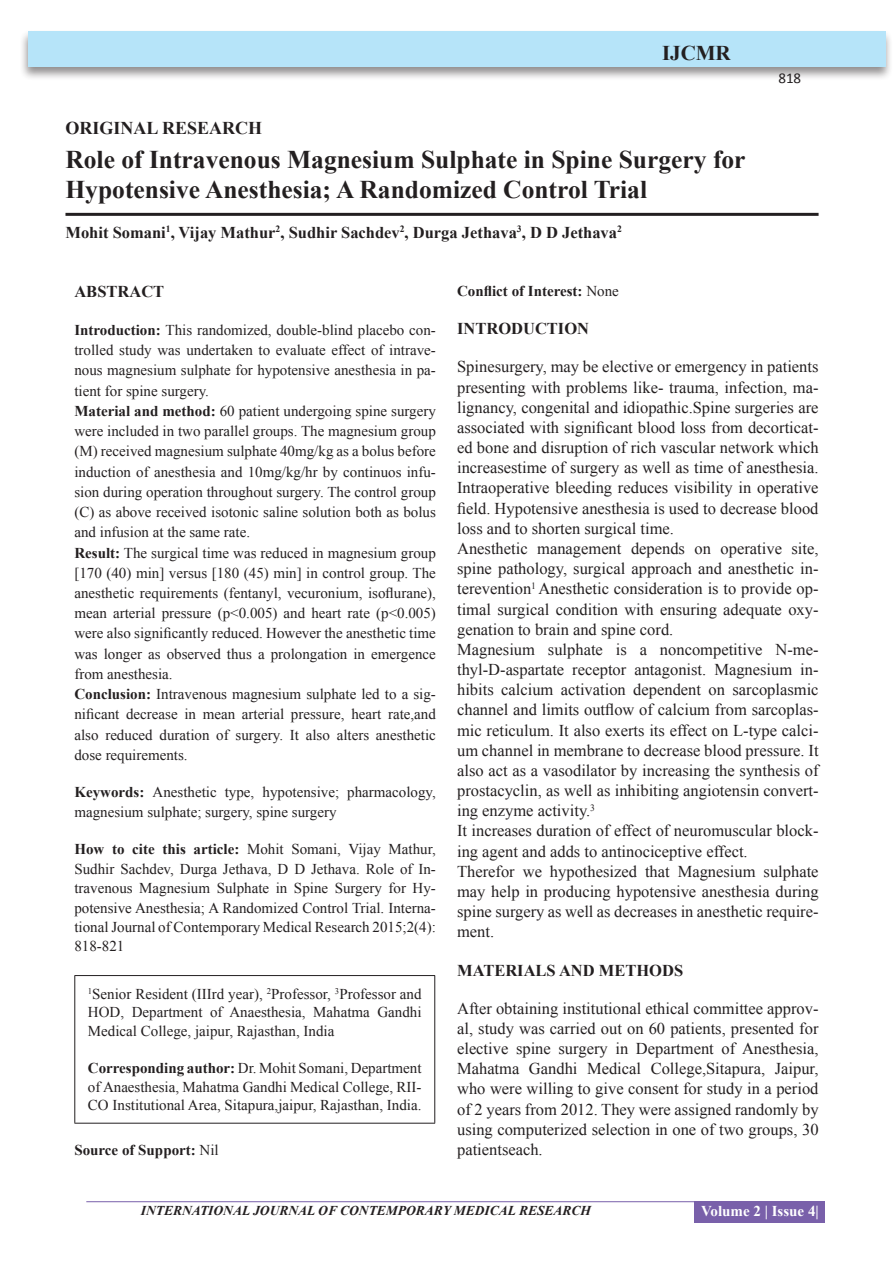
<style>
.page{position:relative;width:893px;height:1263px;background:#fff}
.page>*{position:absolute;margin:0;border:0;box-sizing:border-box;transform-origin:0 0}
.A_Title_New{font:700 25.5px/30px "Times New Roman";color:#231f20}
.t1{font:700 21px "Times New Roman";color:#231f20}
.AT_new{font:700 18px "Times New Roman";color:#231f20}
.TX_New{font:16.5px/20.2px "Times New Roman";color:#231f20;text-align:justify}
.AU-New{font:700 16.5px "Times New Roman";color:#231f20}
.H1_New{font:700 16.5px "Times New Roman";color:#231f20}
.ABS_new{font:700 16.5px "Times New Roman";color:#231f20}
.ABS_TEXT_New{font:15px/20.2px "Times New Roman";color:#231f20;text-align:justify}
.HTC_new{font:15px/19.5px "Times New Roman";color:#231f20;text-align:justify}
.Corresponding{font:15px/18.8px "Times New Roman";color:#231f20;text-align:justify}
.Affi_New{font:15px/18.8px "Times New Roman";color:#231f20;text-align:justify}
.Keyword_New{font:15px/19.5px "Times New Roman";color:#231f20}
.COI_New{font:700 15px "Times New Roman";color:#231f20}
.SOS_New{font:700 15px "Times New Roman";color:#231f20}
.t2{font:700 15px "Times New Roman";color:#fff}
.t3{font:15px "Calibri";color:#231f20}
.t4{font:italic 700 13.5px "Times New Roman";color:#231f20}
.s1{font-weight:700}
.s2{font-weight:400}
</style>
<div class="page">
<div style="left:19px;top:29px;width:874px;height:52px;background:#231f20;opacity:.5"></div>
<div style="left:28px;top:31px;width:857px;height:35px;background:#b6e4f9"></div>
<hr style="left:86px;top:1201px;width:610px;height:1px;background:#7960aa">
<div style="left:695px;top:1201px;width:130px;height:22px;background:#7960aa"></div>
<hr style="left:65px;top:213px;width:754px;height:3px;background:#231f20">
<hr style="left:74px;top:975px;width:361px;height:1px;background:#231f20">
<hr style="left:74px;top:976px;width:1px;height:147px;background:#231f20">
<hr style="left:434px;top:976px;width:1px;height:147px;background:#231f20">
<hr style="left:74px;top:1123px;width:361px;height:1px;background:#231f20">
<p class="t1" style="left:662px;top:39px;width:70px">IJCMR</p>
<p class="AT_new" style="left:65px;top:115px;width:198px">ORIGINAL RESEARCH</p>
<p class="A_Title_New" style="left:65px;top:144px;width:682px">Role of Intravenous Magnesium Sulphate in Spine Surgery for<br>Hypotensive Anesthesia; A Randomized Control Trial</p>
<p class="AU-New" style="left:65px;top:221px;width:558px">Mohit Somani<sup>1</sup>, Vijay Mathur<sup>2</sup>, Sudhir Sachdev<sup>2</sup>, Durga Jethava<sup>3</sup>, D D Jethava<sup>2</sup></p>
<p class="t3" style="left:778px;top:69px;width:24px">818</p>
<p class="ABS_new" style="left:74px;top:280px;width:91px">ABSTRACT</p>
<p class="ABS_TEXT_New" style="left:74px;top:320px;width:363px"><span class="s1">Introduction:</span> This randomized, double-blind placebo con&shy;trolled study was undertaken to evaluate effect of intrave&shy;nous magnesium sulphate for hypotensive anesthesia in pa&shy;tient for spine surgery.</p>
<p class="ABS_TEXT_New" style="left:74px;top:400px;width:363px"><span class="s1">Material and method:</span> 60 patient undergoing spine surgery were included in two parallel groups. The magnesium group (M) received magnesium sulphate 40mg/kg as a bolus before induction of anesthesia and 10mg/kg/hr by continuos infu&shy;sion during operation throughout surgery. The control group (C) as above received isotonic saline solution both as bolus and infusion at the same rate.</p>
<p class="ABS_TEXT_New" style="left:74px;top:542px;width:363px"><span class="s1">Result:</span> The surgical time was reduced in magnesium group [170 (40) min] versus [180 (45) min] in control group. The anesthetic requirements (fentanyl, vecuronium, isoflurane), mean arterial pressure (p&lt;0.005) and heart rate (p&lt;0.005) were also significantly reduced. However the anesthetic time was longer as observed thus a prolongation in emergence from anesthesia.</p>
<p class="ABS_TEXT_New" style="left:74px;top:684px;width:363px"><span class="s1">Conclusion:</span> Intravenous magnesium sulphate led to a sig&shy;nificant decrease in mean arterial pressure, heart rate,and also reduced duration of surgery. It also alters anesthetic dose requirements.</p>
<p class="Keyword_New" style="left:74px;top:782px;width:363px"><span class="s1">Keywords:</span> Anesthetic type, hypotensive; pharmacology, magnesium sulphate; surgery, spine surgery</p>
<p class="HTC_new" style="left:74px;top:839px;width:363px"><span class="s1">How to cite this article:</span> Mohit Somani, Vijay Mathur, Sudhir Sachdev, Durga Jethava, D D Jethava. Role of In&shy;travenous Magnesium Sulphate in Spine Surgery for Hy&shy;potensive Anesthesia; A Randomized Control Trial. Interna&shy;tional Journal of Contemporary Medical Research 2015;2(4):<br>818-821</p>
<p class="Affi_New" style="left:88px;top:984px;width:335px"><sup>1</sup>Senior Resident (IIIrd year), <sup>2</sup>Professor, <sup>3</sup>Professor and HOD, Department of Anaesthesia, Mahatma Gandhi Medical College, jaipur, Rajasthan, India</p>
<p class="Corresponding" style="left:88px;top:1058px;width:335px"><span class="s1">Corresponding author:</span> Dr. Mohit Somani, Department of Anaesthesia, Mahatma Gandhi Medical College, RII-CO Institutional Area, Sitapura,jaipur, Rajasthan, India.</p>
<p class="SOS_New" style="left:74px;top:1139px;width:146px">Source of Support: <span class="s2">Nil</span></p>
<p class="COI_New" style="left:457px;top:281px;width:163px">Conflict of Interest: <span class="s2">None</span></p>
<p class="H1_New" style="left:457px;top:317px;width:133px">INTRODUCTION</p>
<p class="TX_New" style="left:457px;top:356px;width:363px">Spinesurgery, may be elective or emergency in patients presenting with problems like- trauma, infection, ma&shy;lignancy, congenital and idiopathic.Spine surgeries are associated with significant blood loss from decorticat&shy;ed bone and disruption of rich vascular network which increasestime of surgery as well as time of anesthesia.<br>Intraoperative bleeding reduces visibility in operative field. Hypotensive anesthesia is used to decrease blood loss and to shorten surgical time.</p>
<p class="TX_New" style="left:457px;top:538px;width:363px">Anesthetic management depends on operative site, spine pathology, surgical approach and anesthetic in&shy;terevention<sup>1</sup> Anesthetic consideration is to provide op&shy;timal surgical condition with ensuring adequate oxy&shy;genation to brain and spine cord.</p>
<p class="TX_New" style="left:457px;top:639px;width:363px">Magnesium sulphate is a noncompetitive N-me&shy;thyl-D-aspartate receptor antagonist. Magnesium in&shy;hibits calcium activation dependent on sarcoplasmic channel and limits outflow of calcium from sarcoplas&shy;mic reticulum. It also exerts its effect on L-type calci&shy;um channel in membrane to decrease blood pressure. It also act as a vasodilator by increasing the synthesis of prostacyclin, as well as inhibiting angiotensin convert&shy;ing enzyme activity.<sup>3</sup></p>
<p class="TX_New" style="left:457px;top:820px;width:363px">It increases duration of effect of neuromuscular block&shy;ing agent and adds to antinociceptive effect.</p>
<p class="TX_New" style="left:457px;top:861px;width:363px">Therefor we hypothesized that Magnesium sulphate may help in producing hypotensive anesthesia during spine surgery as well as decreases in anesthetic require&shy;ment.</p>
<p class="H1_New" style="left:457px;top:958px;width:228px">MATERIALS AND METHODS</p>
<p class="TX_New" style="left:457px;top:998px;width:363px">After obtaining institutional ethical committee approv&shy;al, study was carried out on 60 patients, presented for elective spine surgery in Department of Anesthesia, Mahatma Gandhi Medical College,Sitapura, Jaipur, who were willing to give consent for study in a period of 2 years from 2012. They were assigned randomly by using computerized selection in one of two groups, 30 patientseach.</p>
<p class="t4" style="left:141px;top:1201px;width:452px">INTERNATIONAL JOURNAL OF CONTEMPORARY MEDICAL RESEARCH</p>
<p class="t2" style="left:701px;top:1201px;width:119px">Volume 2 | Issue 4|</p>
</div>
